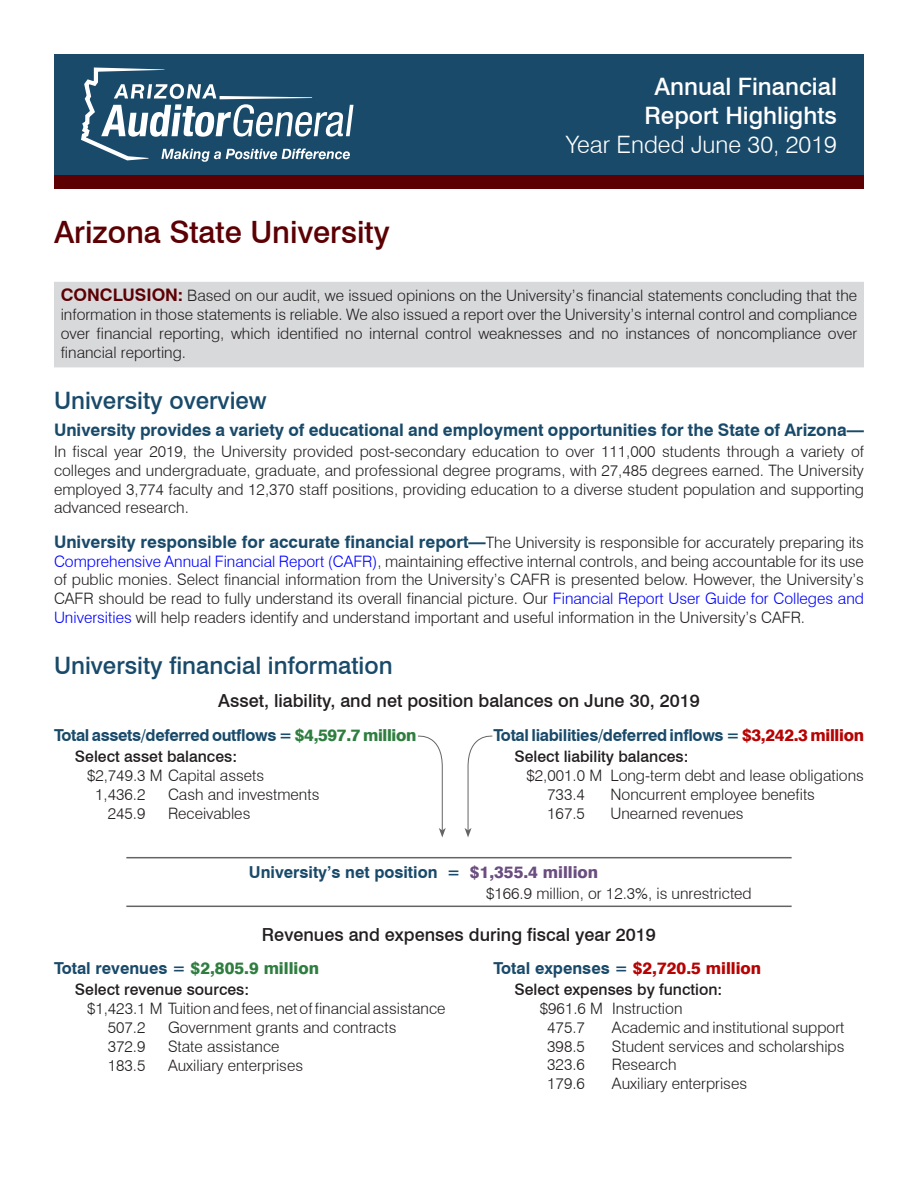
<style>
.page{position:relative;width:918px;height:1188px;background:#fff}
.page>*{position:absolute;margin:0;border:0;box-sizing:border-box;transform-origin:0 0}
.t1{font:500 30.75px "Swiss 721 BT";color:#5c0004}
.t2{font:500 24px "Swiss 721 BT";color:#194a6a}
.t3{font:500 24px/28.8px "Swiss 721 BT";color:#fff;text-align:center}
.t4{font:300 24px "Swiss 721 BT";color:#fff}
.t5{font:500 18px "Swiss 721 BT";color:#231f20}
.t6{font:700 17.25px "Swiss 721 BT";color:#194a6a}
.t7{font:700 16.5px "Swiss 721 BT";letter-spacing:-.02em;color:#194a6a}
.t8{font:700 16.5px "Swiss 721 BT";color:#194a6a}
.t9{font:800 16.5px "Swiss 721 BT";color:#2f7e40}
.t10{font:800 16.5px "Swiss 721 BT";color:#b60303}
.t11{font:300 15.75px/18.9px "Swiss 721 BT";color:#231f20}
.t12{font:500 15.75px "Swiss 721 BT";color:#231f20}
.s1{font-weight:700;font-size:17.25px;color:#5c0004}
.s2{font-weight:700;font-size:17.25px;color:#194a6a}
.s3{color:#00f}
.s4{font-weight:800;color:#2f7e40}
.s5{font-weight:800;color:#b60303}
.s6{font-weight:800;color:#6a4e7f}
.s7{font-weight:700;color:#194a6a}
</style>
<div class="page">
<div style="left:54px;top:54px;width:810px;height:122px;background:#194a6a"></div>
<svg style="left:81px;top:68px;width:273px;height:94px"></svg>
<div style="left:54px;top:176px;width:810px;height:13px;background:#5c0004"></div>
<div style="left:54px;top:288px;width:810px;height:73px;background:#d8d9db"></div>
<div style="left:54px;top:355px;width:810px;height:12px;background:#d8d9db"></div>
<div style="left:54px;top:282px;width:810px;height:12px;background:#d8d9db"></div>
<svg style="left:418px;top:735px;width:28px;height:102px"></svg>
<svg style="left:465px;top:735px;width:28px;height:102px"></svg>
<hr style="left:126px;top:857px;width:666px;height:1px;background:#646464">
<hr style="left:126px;top:906px;width:666px;height:1px;background:#646464">
<h1 class="t1" style="left:54px;top:214px;width:337px">Arizona State University</h1>
<h2 class="t3" style="left:645px;top:72px;width:194px">Annual Financial<br>Report Highlights</h2>
<h2 class="t4" style="left:566px;top:130px;width:272px">Year Ended June 30, 2019</h2>
<p class="t11" style="left:61px;top:286px;width:798px;text-align:justify"><span class="s1">CONCLUSION:</span> Based on our audit, we issued opinions on the University’s financial statements concluding that the information in those statements is reliable. We also issued a report over the University’s internal control and compliance over financial reporting, which identified no internal control weaknesses and no instances of noncompliance over financial reporting.</p>
<h2 class="t2" style="left:54px;top:386px;width:214px">University overview</h2>
<p class="t6" style="left:54px;top:419px;width:811px">University provides a variety of educational and employment opportunities for the State of Arizona—</p>
<p class="t11" style="left:54px;top:442px;width:812px;text-align:justify">In fiscal year 2019, the University provided post-secondary education to over 111,000 students through a variety of colleges and undergraduate, graduate, and professional degree programs, with 27,485 degrees earned. The University employed 3,774 faculty and 12,370 staff positions, providing education to a diverse student population and supporting advanced research.</p>
<p class="t11" style="left:54px;top:533px;width:811px;text-align:justify"><span class="s2">University responsible for accurate financial report—</span>The University is responsible for accurately preparing its <span class="s3">Comprehensive Annual Financial Report (CAFR)</span>, maintaining effective internal controls, and being accountable for its use of public monies. Select financial information from the University’s CAFR is presented below. However, the University’s CAFR should be read to fully understand its overall financial picture. Our <span class="s3">Financial Report User Guide for Colleges and Universities</span> will help readers identify and understand important and useful information in the University’s CAFR.</p>
<h2 class="t2" style="left:54px;top:651px;width:340px">University financial information</h2>
<p class="t5" style="left:218px;top:689px;width:483px">Asset, liability, and net position balances on June 30, 2019</p>
<p class="t7" style="left:54px;top:725px;width:364px">Total assets/deferred outflows = <span class="s4">$4,597.7 million</span></p>
<p class="t12" style="left:75px;top:747px;width:164px">Select asset balances:</p>
<p class="t11" style="left:95px;top:766px;width:170px;text-indent:-8px">$2,749.3 M Capital assets<br>1,436.2</p>
<p class="t11" style="left:168px;top:784px;width:153px">Cash and investments</p>
<p class="t7" style="left:494px;top:725px;width:372px">Total liabilities/deferred inflows = <span class="s5">$3,242.3 million</span></p>
<p class="t12" style="left:514px;top:747px;width:176px">Select liability balances:</p>
<p class="t11" style="left:547px;top:766px;width:318px;text-indent:-21px">$2,001.0 M Long-term debt and lease obligations<br>733.4</p>
<p class="t11" style="left:610px;top:784px;width:206px">Noncurrent employee benefits</p>
<p class="t11" style="left:108px;top:803px;width:39px">245.9</p>
<p class="t11" style="left:168px;top:803px;width:84px">Receivables</p>
<p class="t11" style="left:547px;top:803px;width:39px">167.5</p>
<p class="t11" style="left:610px;top:803px;width:135px">Unearned revenues</p>
<p class="t8" style="left:249px;top:862px;width:351px">University’s net position = <span class="s6">$1,355.4 million</span></p>
<p class="t11" style="left:486px;top:884px;width:267px">$166.9 million, or 12.3%, is unrestricted</p>
<p class="t5" style="left:262px;top:924px;width:396px">Revenues and expenses during fiscal year 2019</p>
<p class="t9" style="left:54px;top:958px;width:267px"><span class="s7">Total revenues =</span> $2,805.9 million</p>
<p class="t12" style="left:75px;top:980px;width:176px">Select revenue sources:</p>
<p class="t11" style="left:108px;top:999px;width:339px;text-indent:-21px">$1,423.1 M Tuition and fees, net of financial assistance<br>507.2</p>
<p class="t11" style="left:168px;top:1018px;width:230px">Government grants and contracts</p>
<p class="t11" style="left:108px;top:1037px;width:39px">372.9</p>
<p class="t11" style="left:168px;top:1037px;width:113px">State assistance</p>
<p class="t11" style="left:108px;top:1056px;width:39px">183.5</p>
<p class="t11" style="left:168px;top:1056px;width:137px">Auxiliary enterprises</p>
<p class="t10" style="left:493px;top:958px;width:269px"><span class="s7">Total expenses =</span> $2,720.5 million</p>
<p class="t12" style="left:514px;top:980px;width:209px">Select expenses by function:</p>
<p class="t11" style="left:547px;top:999px;width:137px;text-indent:-7px">$961.6 M Instruction<br>475.7</p>
<p class="t11" style="left:612px;top:1017px;width:234px">Academic and institutional support</p>
<p class="t11" style="left:547px;top:1036px;width:39px">398.5</p>
<p class="t11" style="left:612px;top:1036px;width:234px">Student services and scholarships</p>
<p class="t11" style="left:547px;top:1055px;width:39px">323.6</p>
<p class="t11" style="left:612px;top:1055px;width:66px">Research</p>
<p class="t11" style="left:547px;top:1074px;width:39px">179.6</p>
<p class="t11" style="left:612px;top:1074px;width:137px">Auxiliary enterprises</p>
</div>
